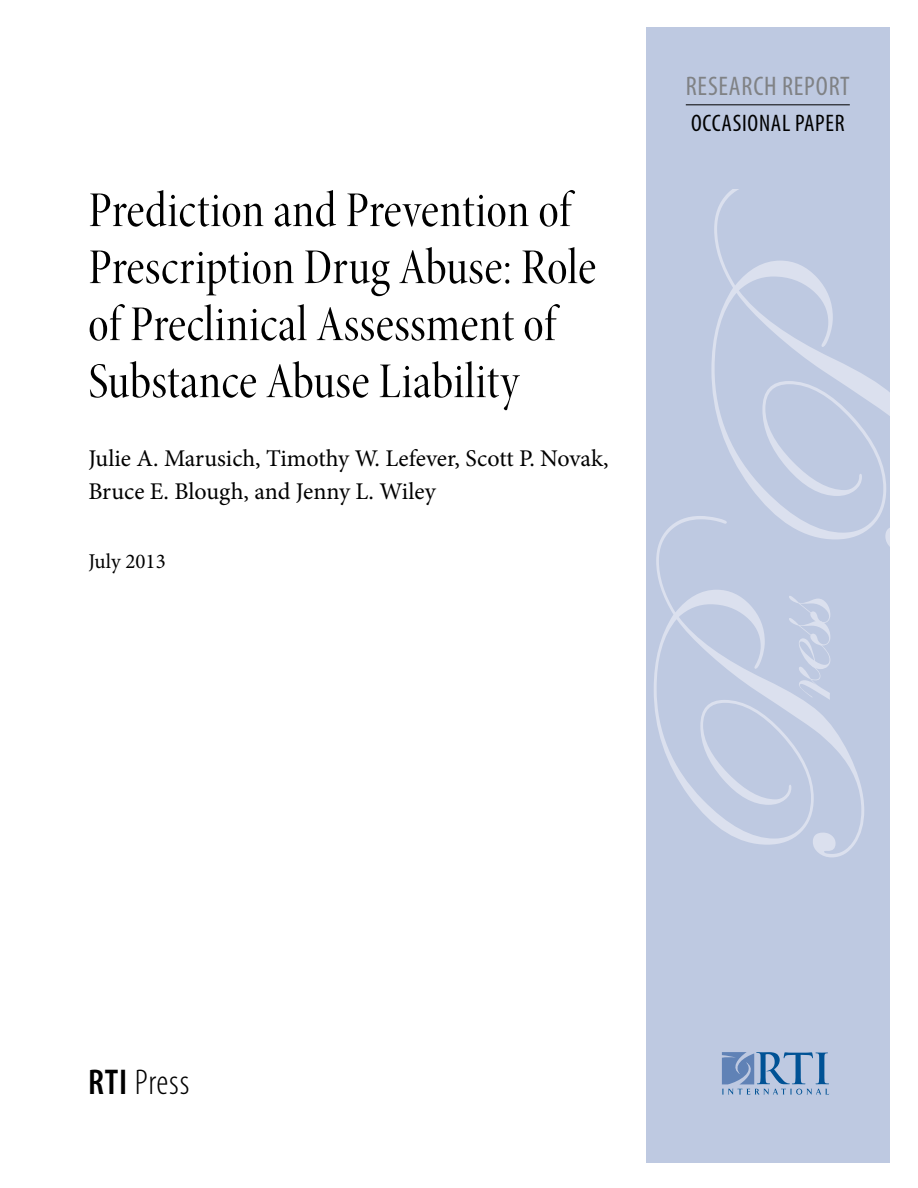
<style>
.page{position:relative;width:918px;height:1188px;background:#fff}
.page>*{position:absolute;margin:0;border:0;box-sizing:border-box;transform-origin:0 0}
.t1{font:51px/57px "Minion Pro Cn Disp";letter-spacing:.01em;color:#000}
.t2{font:300 condensed 36px "Myriad Pro";letter-spacing:.02em;color:#000}
.t3{font:condensed 27px "Myriad Pro";letter-spacing:.03em;color:#808285}
.t4{font:24px/33px "Minion Pro";color:#000}
.t5{font:condensed 24px "Myriad Pro";letter-spacing:.03em;color:#000}
.t6{font:21px "Minion Pro";color:#000}
.s1{font-weight:600}
</style>
<div class="page">
<div style="left:646px;top:27px;width:244px;height:1135px;background:#bec9e1"></div>
<svg style="left:722px;top:1052px;width:107px;height:43px"></svg>
<svg style="left:711px;top:189px;width:179px;height:358px"></svg>
<svg style="left:654px;top:516px;width:210px;height:341px"></svg>
<hr style="left:686px;top:104px;width:164px;height:1px;background:#000">
<p class="t1" style="left:88px;top:182px;width:509px">Prediction and Prevention of<br>Prescription Drug Abuse: Role of Preclinical Assessment of<br>Substance Abuse Liability</p>
<p class="t4" style="left:88px;top:442px;width:522px">Julie A. Marusich, Timothy W. Lefever, Scott P. Novak,<br>Bruce E. Blough, and Jenny L. Wiley</p>
<p class="t6" style="left:88px;top:547px;width:79px">July 2013</p>
<p class="t3" style="left:686px;top:70px;width:166px">RESEARCH REPORT</p>
<p class="t5" style="left:691px;top:109px;width:151px">OCCASIONAL PAPER</p>
<p class="t2" style="left:88px;top:1061px;width:103px"><span class="s1">RTI</span> Press</p>
</div>
